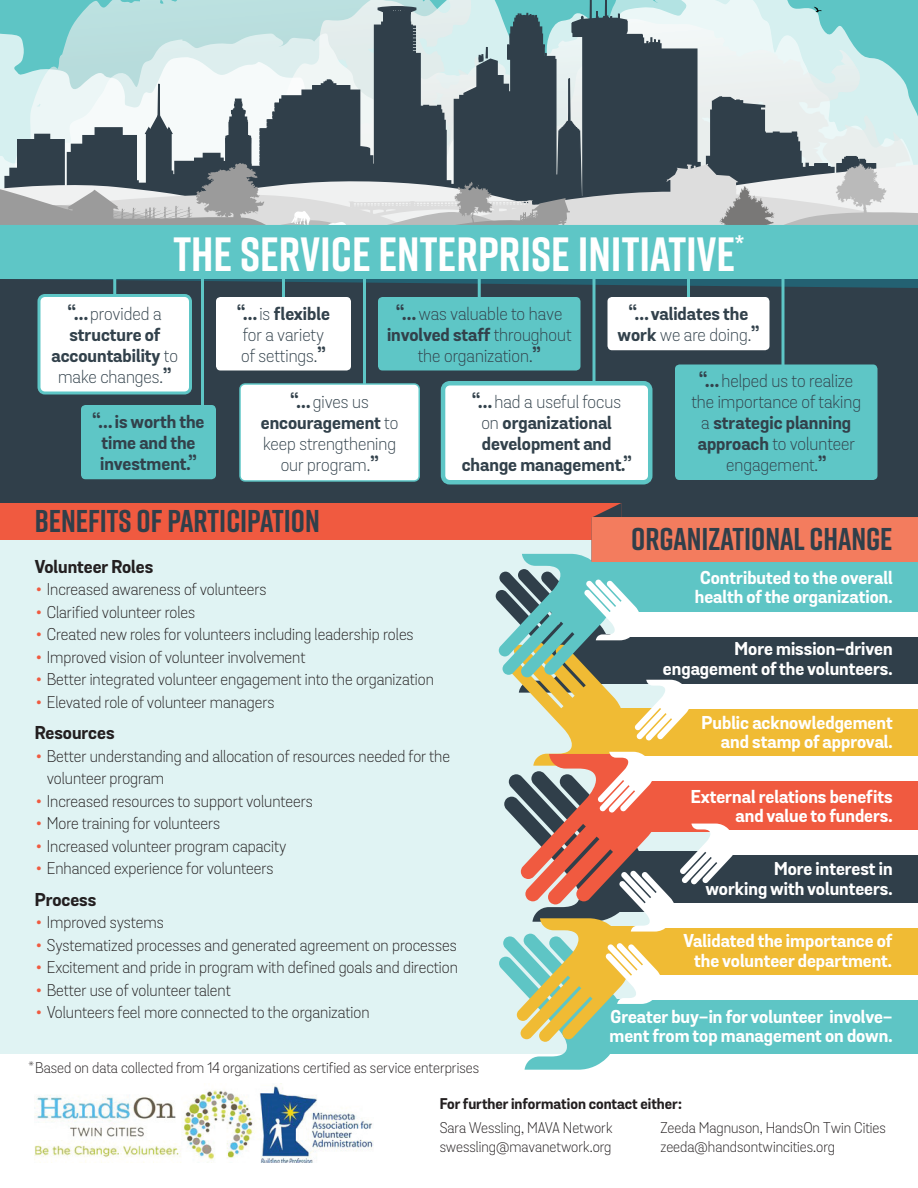
<style>
.page{position:relative;width:918px;height:1188px;background:#fff}
.page>*{position:absolute;margin:0;border:0;box-sizing:border-box;transform-origin:0 0}
.t1{font:700 48px "Rift";color:#fff}
.t2{font:700 31.5px "Rift";color:#303f4a}
.t3{font:700 18px/19.5px "Grota Sans";color:#fff;text-align:right}
.Body_Text{font:300 18px/21px "Grota Sans";color:#32414b;text-align:center}
.Body_Text-2{font:700 18px/21px "Grota Sans";color:#32414b;text-align:center}
.t4{font:700 18px "Grota Sans";color:#231f20}
.t5{font:300 16.5px/22.5px "Grota Sans";color:#231f20}
.t6{font:300 15px/19.2px "Grota Sans";color:#231f20}
.t7{font:700 15px "Grota Sans";color:#231f20}
.s1{font-weight:300}
.s2{font-weight:700}
.s3{font-weight:700;color:#f05a40}
</style>
<div class="page">
<div style="left:0;top:240px;width:918px;height:814px;background:#e0f3f3"></div>
<svg style="left:0;top:0;width:918px;height:225px;background:#97a9ad"></svg>
<div style="left:0;top:240px;width:918px;height:277px;background:#303f4a"></div>
<img style="left:35px;top:1085px;width:339px;height:78px">
<div style="left:0;top:503px;width:622px;height:37px;background:#f05a40"></div>
<svg style="left:496px;top:503px;width:422px;height:567px;background:#b7ae95"></svg>
<svg style="left:28px;top:279px;width:890px;height:9px"></svg>
<hr style="left:782px;top:279px;width:2px;height:126px;background:#5ec6c6">
<svg style="left:592px;top:279px;width:4px;height:102px"></svg>
<hr style="left:363px;top:279px;width:3px;height:113px;background:#5ec6c6">
<hr style="left:201px;top:279px;width:3px;height:126px;background:#5ec6c6">
<div style="left:675px;top:365px;width:203px;height:115px;background:#5ec6c6;border-radius:4px"></div>
<div style="left:216px;top:297px;width:135px;height:73px;background:#fff;border-radius:4px"></div>
<div style="left:443px;top:383px;width:207px;height:99px;background:#fff;border-radius:7px"></div>
<div style="left:441px;top:381px;width:211px;height:103px;border:4px solid #5ec6c6;border-radius:7px"></div>
<div style="left:378px;top:297px;width:202px;height:73px;background:#5ec6c6;border-radius:4px"></div>
<div style="left:81px;top:405px;width:135px;height:74px;background:#5ec6c6;border-radius:4px"></div>
<div style="left:240px;top:384px;width:179px;height:97px;background:#fff;border-radius:5px"></div>
<div style="left:239px;top:383px;width:181px;height:99px;border:2px solid #5ec6c6;border-radius:5px"></div>
<div style="left:608px;top:297px;width:162px;height:53px;background:#fff;border-radius:4px"></div>
<div style="left:39px;top:296px;width:151px;height:97px;background:#fff;border-radius:6px"></div>
<div style="left:38px;top:294px;width:154px;height:100px;border:3px solid #5ec6c6;border-radius:6px"></div>
<hr style="left:113px;top:279px;width:3px;height:18px;background:#5ec6c6">
<hr style="left:282px;top:279px;width:3px;height:18px;background:#5ec6c6">
<hr style="left:478px;top:279px;width:3px;height:18px;background:#5ec6c6">
<hr style="left:687px;top:279px;width:3px;height:18px;background:#5ec6c6">
<div style="left:0;top:225px;width:918px;height:54px;background:#5ec6c6"></div>
<p class="t1" style="left:174px;top:220px;width:572px">THE SERVICE ENTERPRISE INITIATIVE<sup>*</sup></p>
<p class="Body_Text-2" style="left:51px;top:304px;width:128px">“…<span class="s1">provided a </span>structure of accountability <span class="s1">to make changes.</span>”</p>
<p class="Body_Text-2" style="left:93px;top:412px;width:113px">“…is worth the time and the investment.”</p>
<p class="Body_Text" style="left:237px;top:303px;width:94px;text-align:left"><span class="s2">“…</span>is <span class="s2">flexible </span>for a variety of settings.<span class="s2">”</span></p>
<p class="Body_Text" style="left:387px;top:303px;width:186px"><span class="s2">“…</span>was valuable to have <span class="s2">involved staff</span> throughout the organization.<span class="s2">”</span></p>
<p class="Body_Text-2" style="left:618px;top:304px;width:143px">“…validates the work <span class="s1">we are doing.</span>”</p>
<p class="Body_Text" style="left:261px;top:391px;width:139px"><span class="s2">“…</span>gives us <span class="s2">encouragement</span> to keep strengthening our program.<span class="s2">”</span></p>
<p class="Body_Text-2" style="left:462px;top:392px;width:171px">“…<span class="s1">had a useful focus on</span> organizational development and change management.”</p>
<p class="Body_Text" style="left:691px;top:370px;width:171px"><span class="s2">“…</span>helped us to realize the importance of taking a <span class="s2">strategic planning approach</span> to volunteer engagement.<span class="s2">”</span></p>
<p class="t2" style="left:35px;top:499px;width:287px">BENEFITS OF PARTICIPATION</p>
<p class="t4" style="left:35px;top:555px;width:120px">Volunteer Roles</p>
<p class="t5" style="left:36px;top:578px;width:232px"><span class="s3">•</span> Increased awareness of volunteers</p>
<p class="t5" style="left:36px;top:601px;width:160px"><span class="s3">•</span> Clarified volunteer roles</p>
<p class="t5" style="left:36px;top:623px;width:379px"><span class="s3">•</span> Created new roles for volunteers including leadership roles</p>
<p class="t5" style="left:36px;top:646px;width:271px"><span class="s3">•</span> Improved vision of volunteer involvement</p>
<p class="t5" style="left:36px;top:668px;width:399px"><span class="s3">•</span> Better integrated volunteer engagement into the organization</p>
<p class="t5" style="left:36px;top:691px;width:240px"><span class="s3">•</span> Elevated role of volunteer managers</p>
<p class="t4" style="left:35px;top:722px;width:81px">Resources</p>
<p class="t5" style="left:47px;top:745px;width:405px;text-indent:-10px"><span class="s3">•</span> Better understanding and allocation of resources needed for the volunteer program</p>
<p class="t5" style="left:36px;top:790px;width:278px"><span class="s3">•</span> Increased resources to support volunteers</p>
<p class="t5" style="left:36px;top:812px;width:185px"><span class="s3">•</span> More training for volunteers</p>
<p class="t5" style="left:36px;top:835px;width:252px"><span class="s3">•</span> Increased volunteer program capacity</p>
<p class="t5" style="left:36px;top:857px;width:239px"><span class="s3">•</span> Enhanced experience for volunteers</p>
<p class="t4" style="left:35px;top:888px;width:63px">Process</p>
<p class="t5" style="left:36px;top:911px;width:129px"><span class="s3">•</span> Improved systems</p>
<p class="t5" style="left:36px;top:934px;width:422px"><span class="s3">•</span> Systematized processes and generated agreement on processes</p>
<p class="t5" style="left:36px;top:956px;width:423px"><span class="s3">•</span> Excitement and pride in program with defined goals and direction</p>
<p class="t5" style="left:36px;top:979px;width:196px"><span class="s3">•</span> Better use of volunteer talent</p>
<p class="t5" style="left:36px;top:1001px;width:335px"><span class="s3">•</span> Volunteers feel more connected to the organization</p>
<p class="t6" style="left:28px;top:1058px;width:452px"><sup>*</sup>Based on data collected from 14 organizations certified as service enterprises</p>
<p class="t2" style="left:631px;top:517px;width:263px">ORGANIZATIONAL CHANGE</p>
<p class="t3" style="left:695px;top:569px;width:199px;text-align:center">Contributed to the overall health of the organization.</p>
<p class="t3" style="left:663px;top:640px;width:231px">More mission-driven engagement of the volunteers.</p>
<p class="t3" style="left:702px;top:714px;width:193px">Public acknowledgement and stamp of approval.</p>
<p class="t3" style="left:691px;top:788px;width:203px">External relations benefits and value to funders.</p>
<p class="t3" style="left:705px;top:860px;width:189px">More interest in<br>working with volunteers.</p>
<p class="t3" style="left:684px;top:932px;width:210px;text-align:center">Validated the importance of the volunteer department.</p>
<p class="t3" style="left:609px;top:1008px;width:285px;text-align:left">Greater buy-in for volunteer involve&shy;ment from top management on down.</p>
<p class="t7" style="left:440px;top:1094px;width:244px">Forfurther information contact either:</p>
<p class="t6" style="left:440px;top:1118px;width:174px">Sara Wessling, MAVA Network swessling@mavanetwork.org</p>
<p class="t6" style="left:661px;top:1118px;width:227px">Zeeda Magnuson, HandsOn Twin Cities zeeda@handsontwincities.org</p>
</div>
